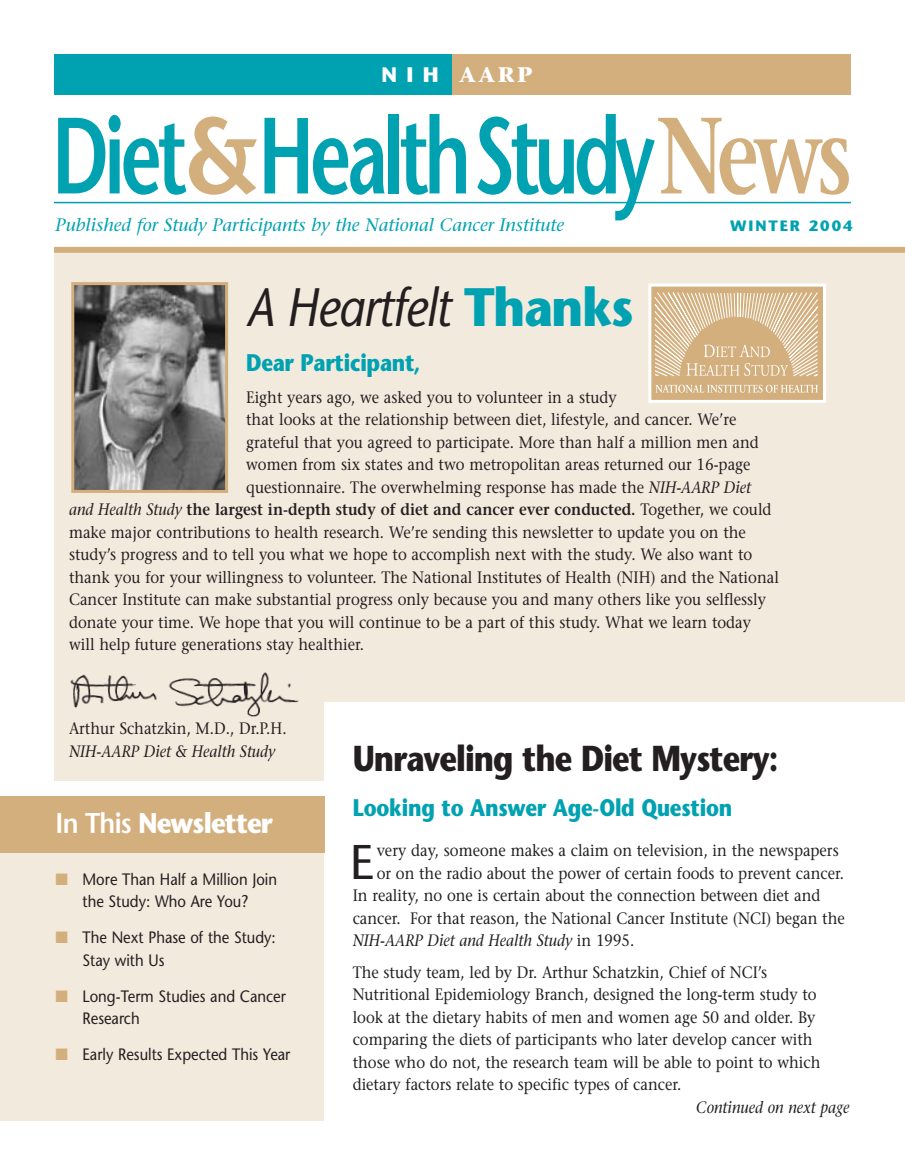
<style>
.page{position:relative;width:905px;height:1175px;background:#fff}
.page>*{position:absolute;margin:0;border:0;box-sizing:border-box;transform-origin:0 0}
.t1{font:600 108px "Stone Sans";letter-spacing:-.06em;color:#00a2b2;scale:.7 1}
.t2{font:italic 54px "Stone Sans";letter-spacing:-.03em;color:#231f20;scale:.9 1}
.t3{font:48.6px "Stone Sans";color:#231f20}
.t4{font:700 36px "Stone Sans";letter-spacing:-.03em;color:#231f20;scale:.85 1}
.t5{font:700 28.5px "Stone Sans";letter-spacing:-.03em;color:#fff;scale:.9 1}
.t6{font:700 24px "Stone Sans";letter-spacing:-.015em;color:#00a2b2;scale:.85 1}
.t7{font:700 21px "Stone Serif";color:#fff}
.t8{font:italic 18px "Stone Serif";color:#00a2b2}
.t9{font:16.5px/22.5px "Stone Serif";color:#231f20;scale:.9 1}
.t10{font:16.5px/22.5px "Stone Sans";color:#231f20;scale:.9 1}
.t11{font:600 16.5px "Stone Serif";color:#231f20;scale:.9 1}
.t12{font:italic 16.5px "Stone Serif";color:#231f20;scale:.9 1}
.t13{font:700 15px "Stone Sans";letter-spacing:.125em;color:#00a2b2}
.s1{font-family:"Stone Sans"}
.s2{color:#d3af7e}
.s3{font-family:"Stone Serif";color:#d3af7e}
.s4{font-weight:700;font-style:normal;color:#00a2b2}
.s5{font-style:italic}
.s6{font-weight:400;font-style:italic}
.s7{font-weight:400}
.s8{font-weight:600}
.s9{font-style:normal}
</style>
<div class="page">
<div style="left:0;top:802px;width:324px;height:318px;background:#f3eade"></div>
<div style="left:54px;top:250px;width:850px;height:530px;background:#f3eade"></div>
<div style="left:54px;top:54px;width:405px;height:40px;background:#00a2b2"></div>
<div style="left:452px;top:54px;width:398px;height:40px;background:#d3af7e"></div>
<hr style="left:54px;top:202px;width:796px;height:1px;background:#00a2b2">
<div style="left:54px;top:247px;width:850px;height:6px;background:#d3af7e"></div>
<img style="left:75px;top:286px;width:149px;height:203px">
<div style="left:71px;top:282px;width:157px;height:211px;border:3px solid #d3af7e"></div>
<div style="left:324px;top:702px;width:580px;height:444px;background:#fff"></div>
<div style="left:0;top:796px;width:324px;height:57px;background:#d3af7e"></div>
<div style="left:650px;top:285px;width:172px;height:116px;background:#d3af7e"></div>
<svg style="left:655px;top:384px;width:163px;height:9px"></svg>
<svg style="left:653px;top:94px;width:170px;height:283px"></svg>
<div style="left:648px;top:283px;width:178px;height:120px;border:3px solid #fff"></div>
<img style="left:70px;top:672px;width:229px;height:45px">
<p class="t7" style="left:381px;top:67px;width:152px"><span class="s1">N I H</span> AARP</p>
<h1 class="t1" style="left:52px;top:114px;width:1144px">Diet<span class="s2">&amp;</span>HealthStudy<span class="s3">News</span></h1>
<p class="t8" style="left:56px;top:217px;width:510px">Published for Study Participants by the National Cancer Institute</p>
<p class="t13" style="left:730px;top:220px;width:124px">WINTER 2004</p>
<h2 class="t2" style="left:246px;top:286px;width:432px">A Heartfelt <span class="s4">Thanks</span></h2>
<h3 class="t6" style="left:246px;top:354px;width:207px">Dear Participant,</h3>
<p class="t9" style="left:246px;top:387px;width:413px">Eight years ago, we asked you to volunteer in a study</p>
<p class="t9" style="left:246px;top:410px;width:546px">that looks at the relationship between diet, lifestyle, and cancer. We’re</p>
<p class="t9" style="left:246px;top:432px;width:571px">grateful that you agreed to participate. More than half a million men and</p>
<p class="t9" style="left:246px;top:455px;width:562px">women from six states and two metropolitan areas returned our 16-page</p>
<p class="t9" style="left:246px;top:477px;width:562px">questionnaire. The overwhelming response has made the <span class="s5">NIH-AARP Diet</span></p>
<p class="t11" style="left:69px;top:503px;width:782px"><span class="s6">and Health Study</span> the largest in-depth study of diet and cancer ever conducted. <span class="s7">Together, we could</span></p>
<p class="t9" style="left:69px;top:522px;width:753px">make major contributions to health research. We’re sending this newsletter to update you on the</p>
<p class="t9" style="left:69px;top:545px;width:760px">study’s progress and to tell you what we hope to accomplish next with the study. We also want to</p>
<p class="t9" style="left:69px;top:567px;width:790px">thank you for your willingness to volunteer. The National Institutes of Health (NIH) and the National</p>
<p class="t9" style="left:69px;top:590px;width:776px">Cancer Institute can make substantial progress only because you and many others like you selflessly</p>
<p class="t9" style="left:69px;top:612px;width:759px">donate your time. We hope that you will continue to be a part of this study. What we learn today</p>
<p class="t9" style="left:69px;top:635px;width:329px">will help future generations stay healthier.</p>
<p class="t9" style="left:69px;top:719px;width:243px">Arthur Schatzkin, M.D., Dr.P.H.</p>
<p class="t12" style="left:69px;top:745px;width:231px">NIH-AARP Diet &amp; Health Study</p>
<h3 class="t5" style="left:56px;top:811px;width:243px"><span class="s8">In This</span> Newsletter</h3>
<p class="t10" style="left:56px;top:869px;width:248px;text-align:center"><span class="s2">■</span> More Than Half a Million Join the Study: Who Are You?</p>
<p class="t10" style="left:82px;top:928px;width:216px;text-indent:-27px"><span class="s2">■</span> The Next Phase of the Study:<br>Stay with Us</p>
<p class="t10" style="left:82px;top:986px;width:227px;text-indent:-27px"><span class="s2">■</span> Long-Term Studies and Cancer<br>Research</p>
<p class="t10" style="left:56px;top:1045px;width:262px"><span class="s2">■</span> Early Results Expected This Year</p>
<h3 class="t4" style="left:352px;top:744px;width:502px">Unraveling the Diet Mystery:</h3>
<h3 class="t6" style="left:352px;top:798px;width:448px">Looking to Answer Age-Old Question</h3>
<h3 class="t3" style="left:350px;top:843px;width:26px">E</h3>
<p class="t9" style="left:376px;top:841px;width:515px">very day, someone makes a claim on television, in the newspapers</p>
<p class="t9" style="left:376px;top:863px;width:520px">or on the radio about the power of certain foods to prevent cancer.</p>
<p class="t9" style="left:352px;top:886px;width:521px">In reality, no one is certain about the connection between diet and</p>
<p class="t9" style="left:352px;top:908px;width:548px">cancer. For that reason, the National Cancer Institute (NCI) began the</p>
<p class="t12" style="left:352px;top:934px;width:314px">NIH-AARP Diet and Health Study <span class="s9">in 1995.</span></p>
<p class="t9" style="left:352px;top:962px;width:521px">The study team, led by Dr. Arthur Schatzkin, Chief of NCI’s Nutritional Epidemiology Branch, designed the long-term study to look at the dietary habits of men and women age 50 and older. By comparing the diets of participants who later develop cancer with those who do not, the research team will be able to point to which dietary factors relate to specific types of cancer.</p>
<p class="t12" style="left:696px;top:1100px;width:172px">Continued on next page</p>
</div>
